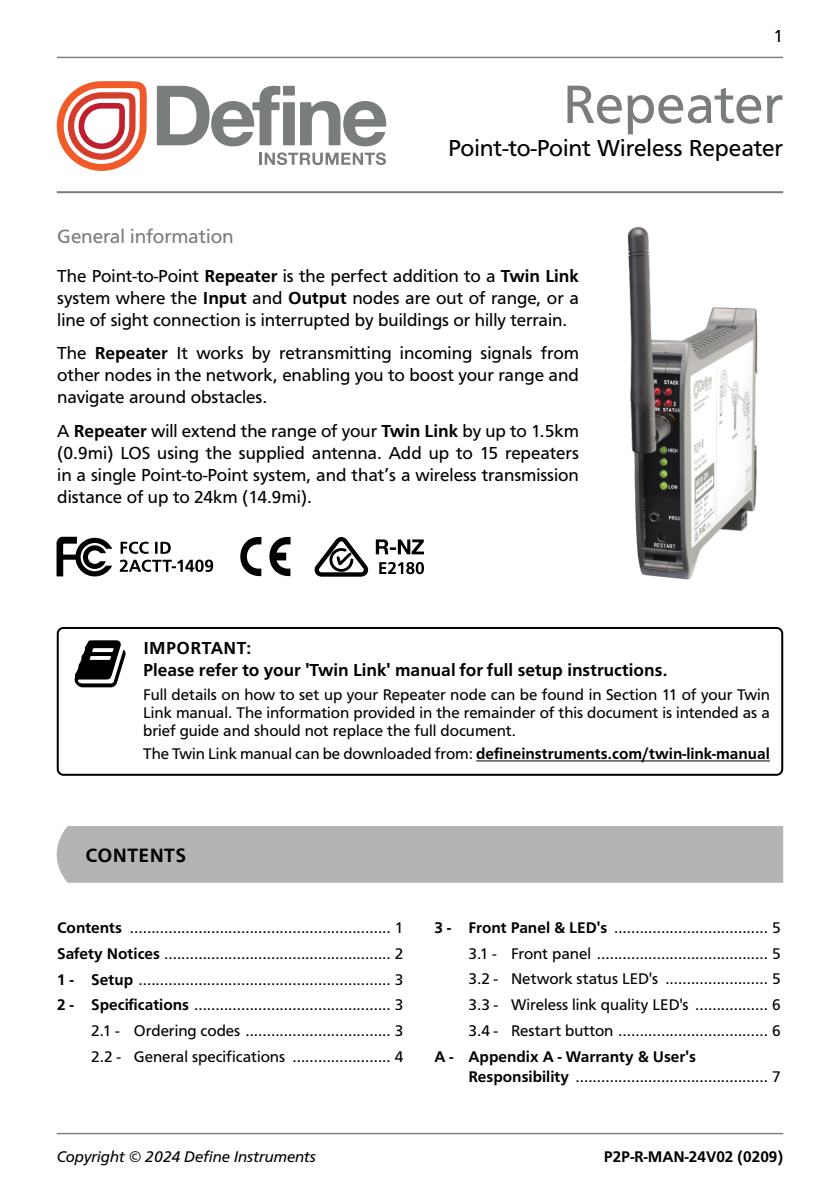
<style>
.page{position:relative;width:840px;height:1191px;background:#fff}
.page>*{position:absolute;margin:0;border:0;box-sizing:border-box;transform-origin:0 0}
.t1{font:56px "Carto Gothic Pro";letter-spacing:-.01em;color:#7a7d7d}
.t2{font:24px "Carto Gothic Pro";letter-spacing:-.005em;color:#000}
.t3{font:20px "Carto Gothic Pro";letter-spacing:-.005em;color:#7a7d7d}
.t4{font:700 20px "Carto Gothic Pro";letter-spacing:.02em;color:#000}
.t5{font:18px/22px "Carto Gothic Pro";color:#000;text-align:justify}
.t6{font:700 18px/22px "Carto Gothic Pro";color:#000}
.t7{font:16px/25.6px "Carto Gothic Pro";color:#000;text-align:justify}
.t8{font:700 16px "Carto Gothic Pro";color:#000}
.t9{font:italic 16px "Carto Gothic Pro";color:#000}
.s1{font-weight:700}
.s2{font-weight:400}
</style>
<div class="page">
<hr style="left:57px;top:57px;width:725px;height:1px;background:#7a7d7d">
<hr style="left:57px;top:1132px;width:725px;height:2px;background:#7a7d7d">
<hr style="left:57px;top:191px;width:725px;height:2px;background:#7a7d7d">
<svg style="left:157px;top:86px;width:229px;height:60px"></svg>
<svg style="left:57px;top:81px;width:90px;height:90px"></svg>
<svg style="left:259px;top:152px;width:127px;height:13px"></svg>
<svg style="left:240px;top:537px;width:21px;height:39px"></svg>
<svg style="left:269px;top:537px;width:21px;height:39px"></svg>
<svg style="left:57px;top:537px;width:55px;height:39px"></svg>
<svg style="left:120px;top:541px;width:93px;height:31px"></svg>
<svg style="left:314px;top:537px;width:55px;height:39px"></svg>
<svg style="left:375px;top:539px;width:49px;height:15px"></svg>
<svg style="left:379px;top:562px;width:45px;height:12px"></svg>
<img style="left:627px;top:226px;width:131px;height:354px">
<svg style="left:74px;top:640px;width:52px;height:47px"></svg>
<hr style="left:476px;top:760px;width:293px;height:1px;background:#000">
<div style="left:57px;top:627px;width:725px;height:149px;border:2px solid #000;border-radius:6px"></div>
<div style="left:57px;top:826px;width:725px;height:56px;background:#b5b3b3"></div>
<p class="t5" style="left:773px;top:25px;width:11px">1</p>
<h1 class="t1" style="left:562px;top:72px;width:222px">Repeater</h1>
<h2 class="t2" style="left:448px;top:135px;width:336px">Point-to-Point Wireless Repeater</h2>
<p class="t3" style="left:57px;top:225px;width:178px">General information</p>
<p class="t5" style="left:57px;top:265px;width:523px">The Point-to-Point <span class="s1">Repeater</span> is the perfect addition to a <span class="s1">Twin Link </span>system where the <span class="s1">Input</span> and <span class="s1">Output</span> nodes are out of range, or a line of sight connection is interrupted by buildings or hilly terrain.</p>
<p class="t5" style="left:57px;top:342px;width:523px">The <span class="s1">Repeater</span> It works by retransmitting incoming signals from other nodes in the network, enabling you to boost your range and navigate around obstacles.</p>
<p class="t5" style="left:57px;top:419px;width:523px">A <span class="s1">Repeater</span> will extend the range of your <span class="s1">Twin Link</span> by up to 1.5km (0.9mi) LOS using the supplied antenna. Add up to 15 repeaters in a single Point-to-Point system, and that’s a wireless transmission distance of up to 24km (14.9mi).</p>
<p class="t6" style="left:143px;top:637px;width:525px">IMPORTANT:<br>Please refer to your 'Twin Link' manual for full setup instructions.</p>
<p class="t7" style="left:143px;top:685px;width:628px;line-height:18px">Full details on how to set up your Repeater node can be found in Section 11 of your Twin Link manual. The information provided in the remainder of this document is intended as a brief guide and should not replace the full document.</p>
<p class="t8" style="left:143px;top:745px;width:627px"><span class="s2">The Twin Link manual can be downloaded from:</span> defineinstruments.com/twin-link-manual</p>
<p class="t4" style="left:85px;top:844px;width:102px">CONTENTS</p>
<p class="t7" style="left:57px;top:915px;width:347px;text-align:right"><span class="s1">Contents</span> ............................................................. 1<br><span class="s1">Safety Notices</span> ..................................................... 2<br><span class="s1">1 - Setup</span> ........................................................... 3<br><span class="s1">2 - Specifications</span> .............................................. 3<br>2.1 - Ordering codes .................................. 3<br>2.2 - General specifications ....................... 4</p>
<p class="t7" style="left:468px;top:915px;width:313px;text-indent:-34px"><span class="s1">3 - Front Panel &amp; LED's</span> .................................... 5<br>3.1 - Front panel ........................................ 5<br>3.2 - Network status LED's ........................ 5<br>3.3 - Wireless link quality LED's ................. 6<br>3.4 - Restart button ................................... 6</p>
<p class="t7" style="left:468px;top:1046px;width:313px;line-height:20px;text-indent:-34px"><span class="s1">A - Appendix A - Warranty &amp; User's<br>Responsibility</span> ............................................. 7</p>
<p class="t9" style="left:57px;top:1147px;width:261px">Copyright © 2024 Define Instruments</p>
<p class="t8" style="left:603px;top:1147px;width:181px">P2P-R-MAN-24V02 (0209)</p>
</div>
